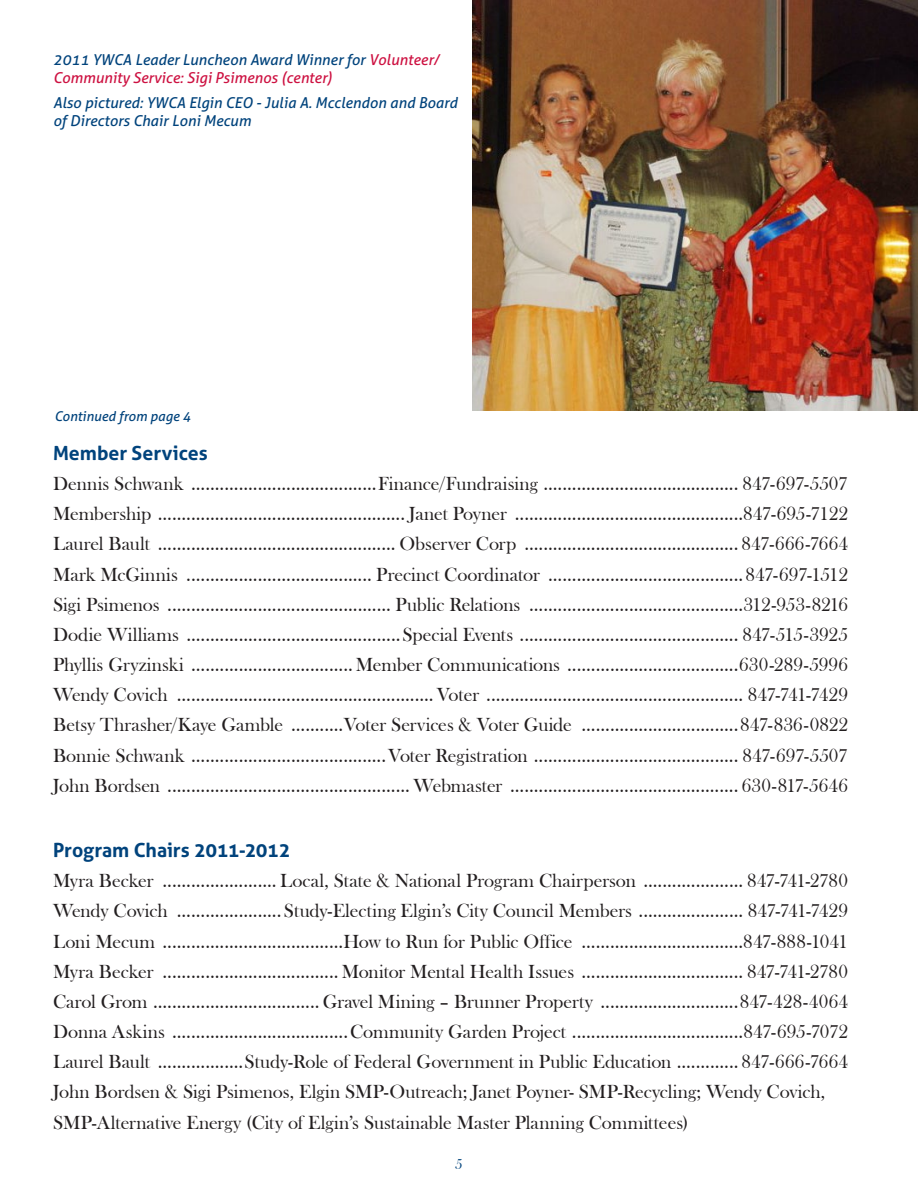
<style>
.page{position:relative;width:918px;height:1188px;background:#fff}
.page>*{position:absolute;margin:0;border:0;box-sizing:border-box;transform-origin:0 0}
._3_tab{font:19.5px "Bask Old Face";color:#231f20}
._3_tab_heading{font:700 19.5px "Aller";color:#01437c}
.Jump_Line_cont_on{font:italic 15px/18px "Aller";color:#cd1141}
.Jump_Line_cont_on-2{font:italic 15px/18px "Aller";color:#01437c}
.t1{font:15px "Bask Old Face";color:#01437c}
.Jump_Line_cont_from{font:italic 13.5px "Aller";color:#01437c}
.s1{color:#01437c}
</style>
<div class="page">
<img style="left:472px;top:0;width:446px;height:411px">
<p class="Jump_Line_cont_on" style="left:53px;top:51px;width:388px"><span class="s1">2011 YWCA Leader Luncheon Award Winner for</span> Volunteer/<br>Community Service: Sigi Psimenos (center)</p>
<p class="Jump_Line_cont_on-2" style="left:53px;top:94px;width:406px">Also pictured: YWCA Elgin CEO - Julia A. Mcclendon and Board of Directors Chair Loni Mecum</p>
<p class="Jump_Line_cont_from" style="left:55px;top:407px;width:138px">Continued from page 4</p>
<p class="_3_tab_heading" style="left:53px;top:441px;width:156px">Member Services</p>
<p class="_3_tab" style="left:53px;top:473px;width:796px">Dennis Schwank .......................................Finance/Fundraising ......................................... 847-697-5507</p>
<p class="_3_tab" style="left:53px;top:503px;width:796px">Membership .................................................... Janet Poyner ................................................847-695-7122</p>
<p class="_3_tab" style="left:53px;top:533px;width:797px">Laurel Bault .................................................. Observer Corp ............................................. 847-666-7664</p>
<p class="_3_tab" style="left:53px;top:563px;width:796px">Mark McGinnis ....................................... Precinct Coordinator .........................................847-697-1512</p>
<p class="_3_tab" style="left:53px;top:594px;width:796px">Sigi Psimenos ............................................... Public Relations .............................................312-953-8216</p>
<p class="_3_tab" style="left:53px;top:624px;width:796px">Dodie Williams .............................................Special Events .............................................. 847-515-3925</p>
<p class="_3_tab" style="left:53px;top:654px;width:797px">Phyllis Gryzinski .................................. Member Communications ....................................630-289-5996</p>
<p class="_3_tab" style="left:53px;top:684px;width:796px">Wendy Covich ...................................................... Voter ...................................................... 847-741-7429</p>
<p class="_3_tab" style="left:53px;top:714px;width:796px">Betsy Thrasher/Kaye Gamble ...........Voter Services &amp; Voter Guide .................................847-836-0822</p>
<p class="_3_tab" style="left:53px;top:744px;width:796px">Bonnie Schwank .........................................Voter Registration ........................................... 847-697-5507</p>
<p class="_3_tab" style="left:53px;top:774px;width:797px">John Bordsen ................................................... Webmaster ................................................ 630-817-5646</p>
<p class="_3_tab_heading" style="left:53px;top:838px;width:239px">Program Chairs 2011-2012</p>
<p class="_3_tab" style="left:53px;top:870px;width:796px">Myra Becker ........................ Local, State &amp; National Program Chairperson ..................... 847-741-2780</p>
<p class="_3_tab" style="left:53px;top:900px;width:796px">Wendy Covich ......................Study-Electing Elgin’s City Council Members ...................... 847-741-7429</p>
<p class="_3_tab" style="left:53px;top:930px;width:796px">Loni Mecum ......................................How to Run for Public Office ..................................847-888-1041</p>
<p class="_3_tab" style="left:53px;top:961px;width:796px">Myra Becker ..................................... Monitor Mental Health Issues .................................. 847-741-2780</p>
<p class="_3_tab" style="left:53px;top:991px;width:797px">Carol Grom ................................... Gravel Mining – Brunner Property .............................847-428-4064</p>
<p class="_3_tab" style="left:53px;top:1021px;width:796px">Donna Askins .....................................Community Garden Project ....................................847-695-7072</p>
<p class="_3_tab" style="left:53px;top:1051px;width:797px">Laurel Bault ..................Study-Role of Federal Government in Public Education ............. 847-666-7664</p>
<p class="_3_tab" style="left:53px;top:1081px;width:774px">John Bordsen &amp; Sigi Psimenos, Elgin SMP-Outreach; Janet Poyner- SMP-Recycling; Wendy Covich,</p>
<p class="_3_tab" style="left:53px;top:1111px;width:637px">SMP-Alternative Energy (City of Elgin’s Sustainable Master Planning Committees)</p>
<p class="t1" style="left:455px;top:1156px;width:9px">5</p>
</div>
